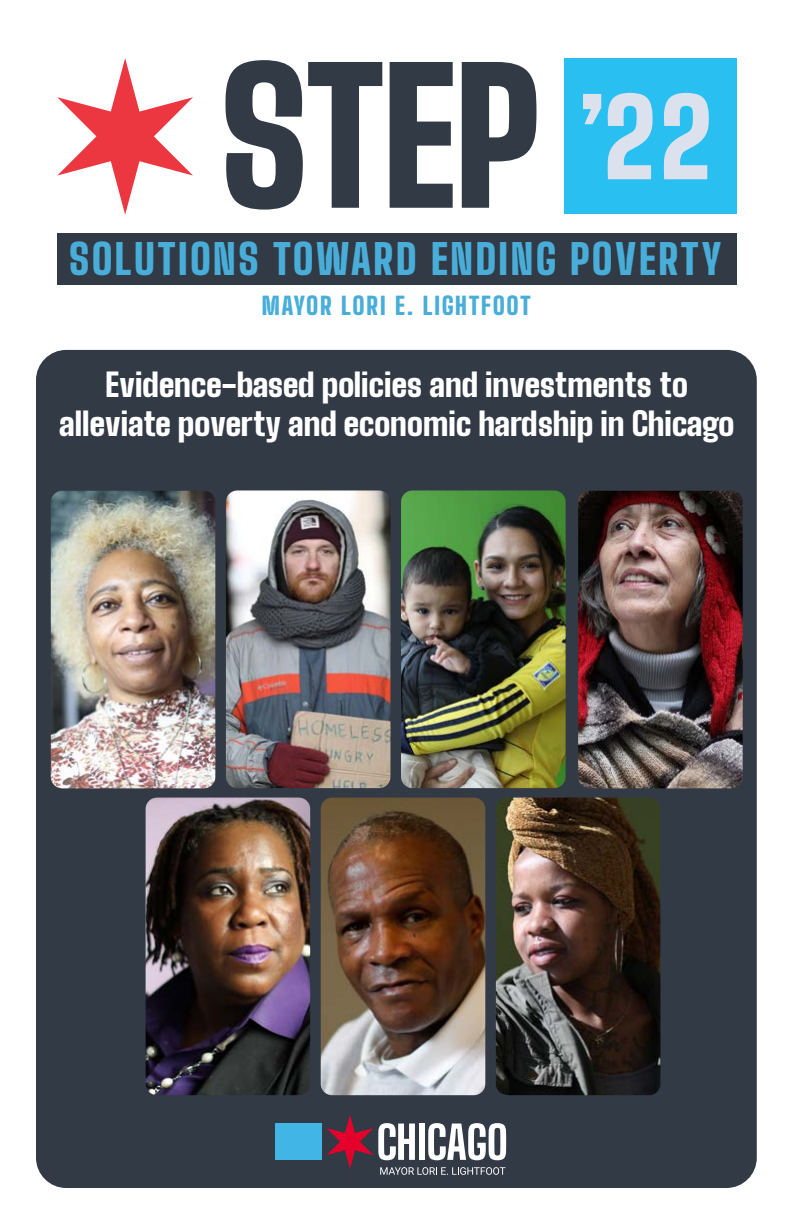
<style>
.page{position:relative;width:792px;height:1224px;background:#fff}
.page>*{position:absolute;margin:0;border:0;box-sizing:border-box;transform-origin:0 0}
.t1{font:900 106.6px "Big Shoulders Display";color:#dbe2ed}
.t2{font:900 41.4px "Big Shoulders Display";letter-spacing:.06em;color:#48aed9}
.t3{font:900 32px/38.4px "Big Shoulders Text";letter-spacing:-.01em;color:#fff;text-align:center}
.t4{font:900 24.2px "Big Shoulders Display";letter-spacing:.065em;color:#48aed9}
</style>
<div class="page">
<div style="left:36px;top:350px;width:721px;height:838px;background:#323a45;border-radius:30px"></div>
<img style="left:578px;top:491px;width:165px;height:297px">
<svg style="left:225px;top:60px;width:157px;height:150px"></svg>
<svg style="left:390px;top:62px;width:63px;height:146px"></svg>
<svg style="left:462px;top:62px;width:74px;height:146px"></svg>
<div style="left:564px;top:58px;width:173px;height:156px;background:#29bff0"></div>
<svg style="left:57px;top:58px;width:136px;height:157px"></svg>
<div style="left:57px;top:233px;width:680px;height:52px;background:#313a45"></div>
<img style="left:321px;top:798px;width:164px;height:297px">
<img style="left:146px;top:798px;width:164px;height:297px">
<img style="left:226px;top:490px;width:164px;height:298px">
<img style="left:51px;top:491px;width:164px;height:297px">
<img style="left:401px;top:490px;width:165px;height:298px">
<img style="left:496px;top:798px;width:164px;height:297px">
<div style="left:275px;top:1123px;width:47px;height:37px;background:#41b6e6"></div>
<svg style="left:327px;top:1115px;width:179px;height:60px"></svg>
<h1 class="t1" style="left:579px;top:61px;width:136px">’22</h1>
<p class="t2" style="left:69px;top:229px;width:654px">SOLUTIONS TOWARD ENDING POVERTY</p>
<p class="t4" style="left:262px;top:288px;width:271px">MAYOR LORI E. LIGHTFOOT</p>
<p class="t3" style="left:59px;top:366px;width:677px">Evidence-based policies and investments to alleviate poverty and economic hardship in Chicago</p>
</div>
